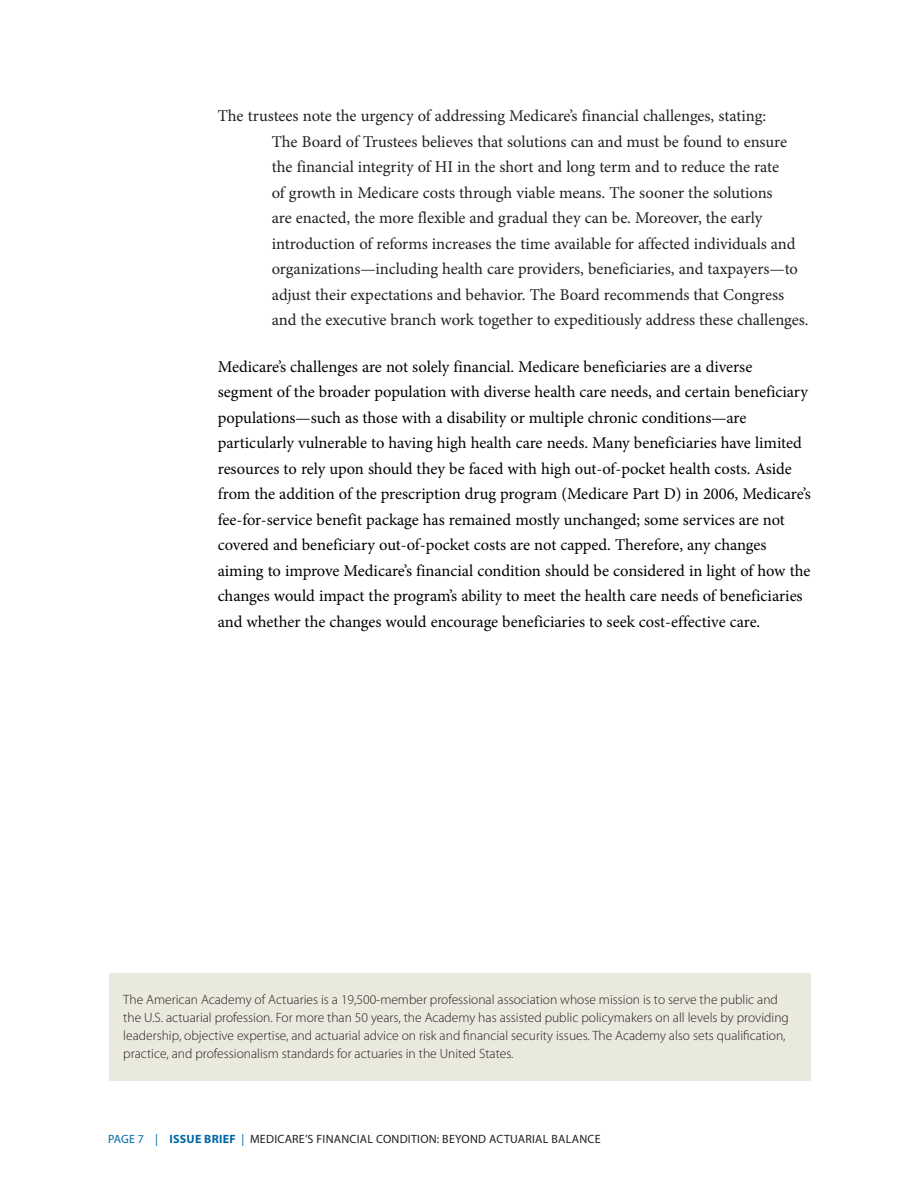
<style>
.page{position:relative;width:918px;height:1188px;background:#fff}
.page>*{position:absolute;margin:0;border:0;box-sizing:border-box;transform-origin:0 0}
.text{font:16.5px/25.5px "Minion Pro";color:#000}
.text-2{font:16.5px/25.5px "Minion Pro";letter-spacing:-.005em;color:#231f20}
.text__no_space_after{font:16.5px "Minion Pro";color:#231f20}
.t1{font:300 13.5px/18px "Myriad Pro";color:#231f20}
.t2{font:12px "Myriad Pro";letter-spacing:.02em;color:#231f20}
.s1{color:#0067a6}
.s2{font-weight:700;color:#0067a6}
</style>
<div class="page">
<div style="left:110px;top:974px;width:701px;height:108px;background:#eae9de"></div>
<p class="text__no_space_after" style="left:218px;top:105px;width:550px">The trustees note the urgency of addressing Medicare’s financial challenges, stating:</p>
<p class="text-2" style="left:272px;top:129px;width:538px">The Board of Trustees believes that solutions can and must be found to ensure the financial integrity of HI in the short and long term and to reduce the rate<br>of growth in Medicare costs through viable means. The sooner the solutions<br>are enacted, the more flexible and gradual they can be. Moreover, the early introduction of reforms increases the time available for affected individuals and organizations—including health care providers, beneficiaries, and taxpayers—to adjust their expectations and behavior. The Board recommends that Congress and the executive branch work together to expeditiously address these challenges.</p>
<p class="text" style="left:218px;top:354px;width:595px">Medicare’s challenges are not solely financial. Medicare beneficiaries are a diverse segment of the broader population with diverse health care needs, and certain beneficiary populations—such as those with a disability or multiple chronic conditions—are particularly vulnerable to having high health care needs. Many beneficiaries have limited resources to rely upon should they be faced with high out-of-pocket health costs. Aside from the addition of the prescription drug program (Medicare Part D) in 2006, Medicare’s fee-for-service benefit package has remained mostly unchanged; some services are not covered and beneficiary out-of-pocket costs are not capped. Therefore, any changes aiming to improve Medicare’s financial condition should be considered in light of how the changes would impact the program’s ability to meet the health care needs of beneficiaries and whether the changes would encourage beneficiaries to seek cost-effective care.</p>
<p class="t1" style="left:123px;top:991px;width:667px">The American Academy of Actuaries is a 19,500-member professional association whose mission is to serve the public and the U.S. actuarial profession. For more than 50 years, the Academy has assisted public policymakers on all levels by providing leadership, objective expertise, and actuarial advice on risk and financial security issues. The Academy also sets qualification, practice, and professionalism standards for actuaries in the United States.</p>
<p class="t2" style="left:108px;top:1132px;width:494px"><span class="s1">PAGE 7 |</span> <span class="s2">ISSUE BRIEF</span> <span class="s1">|</span> MEDICARE’S FINANCIAL CONDITION: BEYOND ACTUARIAL BALANCE</p>
</div>
